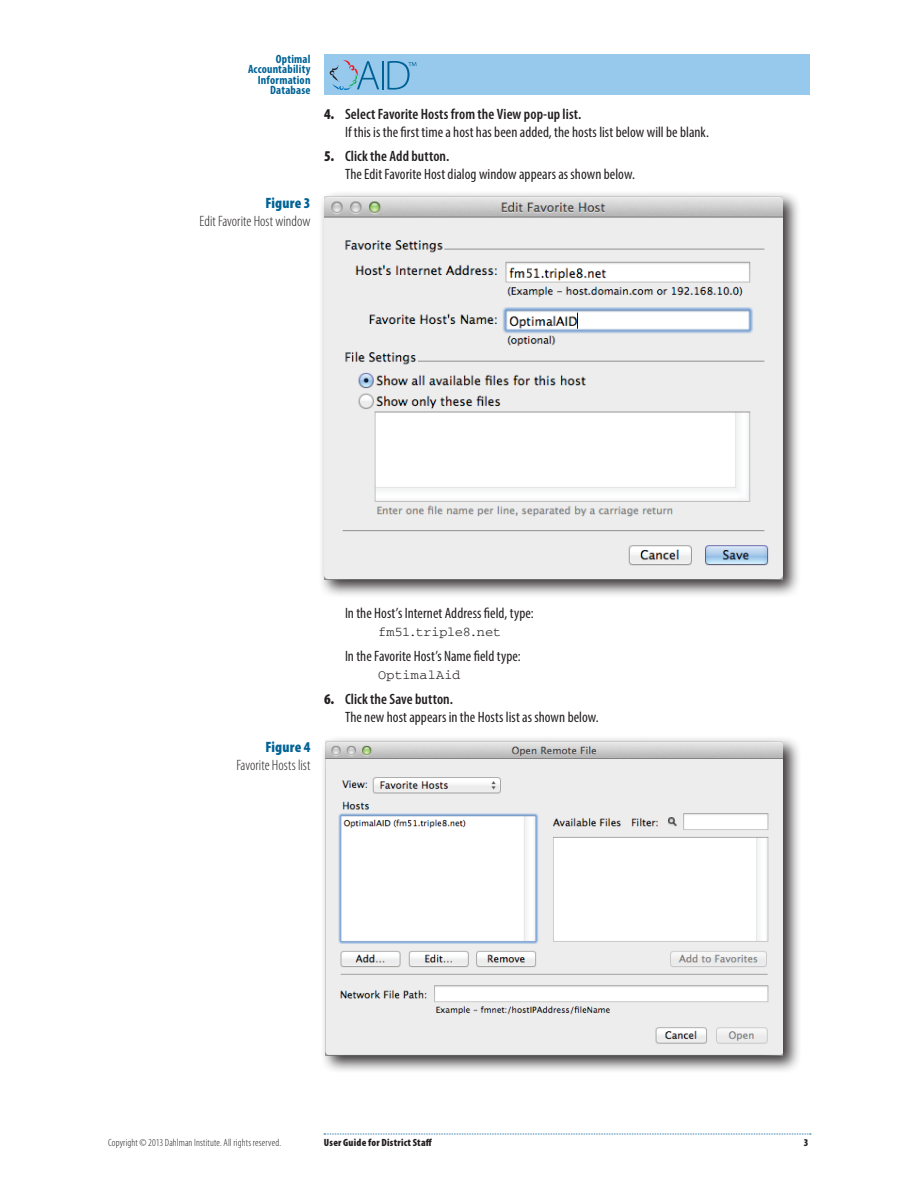
<style>
.page{position:relative;width:918px;height:1188px;background:#fff}
.page>*{position:absolute;margin:0;border:0;box-sizing:border-box;transform-origin:0 0}
.t1{font:condensed 15px/18px "Myriad Pro";letter-spacing:.005em;color:#231f20}
.t2{font:300 condensed 15px "Myriad Pro";letter-spacing:.005em;color:#231f20}
.t3{font:900 condensed 15px "Myriad Pro";letter-spacing:.015em;color:#006295}
.t4{font:13.5px "Courier";letter-spacing:-.005em;color:#231f20}
.t5{font:13.5px "Courier";letter-spacing:.015em;color:#231f20}
.t6{font:700 condensed 12px/10.5px "Myriad Pro";letter-spacing:.015em;color:#006295;text-align:right}
.t7{font:300 condensed 10.5px "Myriad Pro";letter-spacing:.01em;color:#231f20}
.t8{font:900 condensed 10.5px "Myriad Pro";letter-spacing:.025em;color:#231f20}
.s1{font-weight:900}
.s2{font-weight:600}
</style>
<div class="page">
<div style="left:324px;top:54px;width:486px;height:40px;background:#97c9ed"></div>
<svg style="left:330px;top:60px;width:49px;height:30px"></svg>
<hr style="left:382px;top:61px;width:2px;height:28px;background:#006194">
<svg style="left:387px;top:61px;width:29px;height:29px"></svg>
<svg style="left:324px;top:1134px;width:487px;height:1px"></svg>
<div style="left:318px;top:191px;width:483px;height:407px;background:#231f20;opacity:.9"></div>
<img style="left:324px;top:197px;width:459px;height:382px">
<div style="left:320px;top:735px;width:481px;height:339px;background:#231f20;opacity:.9"></div>
<img style="left:326px;top:741px;width:457px;height:315px">
<p class="t6" style="left:248px;top:54px;width:64px">Optimal<br>Accountability<br>Information<br>Database</p>
<p class="t3" style="left:266px;top:193px;width:46px">Figure 3</p>
<p class="t2" style="left:200px;top:212px;width:112px">Edit Favorite Host window</p>
<p class="t1" style="left:345px;top:105px;width:365px;text-indent:-21px"><span class="s1">4.</span> <span class="s2">Select Favorite Hosts from the View pop-up list.<br></span>If this is the first time a host has been added, the hosts list below will be blank.</p>
<p class="t1" style="left:345px;top:147px;width:291px;text-indent:-21px"><span class="s1">5.</span> <span class="s2">Click the Add button.<br></span>The Edit Favorite Host dialog window appears as shown below.</p>
<p class="t3" style="left:266px;top:738px;width:46px">Figure 4</p>
<p class="t2" style="left:236px;top:756px;width:76px">Favorite Hosts list</p>
<p class="t1" style="left:345px;top:604px;width:190px">In the Host’s Internet Address field, type:</p>
<p class="t4" style="left:378px;top:625px;width:125px">fm51.triple8.net</p>
<p class="t1" style="left:345px;top:647px;width:177px">In the Favorite Host’s Name field type:</p>
<p class="t5" style="left:378px;top:668px;width:84px">OptimalAid</p>
<p class="t1" style="left:345px;top:690px;width:255px;text-indent:-21px"><span class="s1">6.</span> <span class="s2">Click the Save button.<br></span>The new host appears in the Hosts list as shown below.</p>
<p class="t7" style="left:108px;top:1136px;width:175px">Copyright © 2013 Dahlman Institute. All rights reserved.</p>
<p class="t8" style="left:324px;top:1136px;width:110px">User Guide for District Staff</p>
<p class="t8" style="left:804px;top:1136px;width:6px">3</p>
</div>
